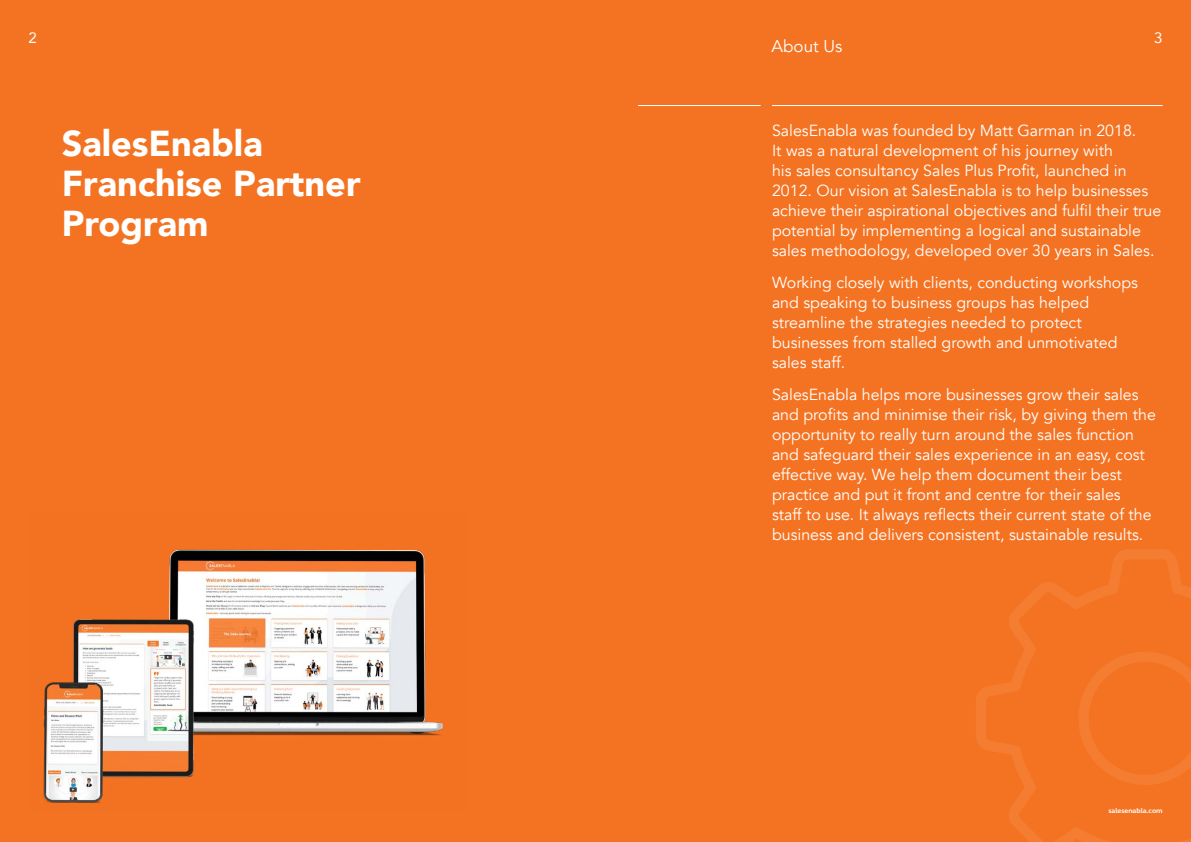
<style>
.page{position:relative;width:1191px;height:842px;background:#f47322}
.page>*{position:absolute;margin:0;border:0;box-sizing:border-box;transform-origin:0 0}
.t1{font:900 36px/40px "Avenir";color:#fff}
.t2{font:17px "Avenir";color:#fff}
.t3{font:16px/20px "Avenir";color:#fff}
.t4{font:15px "Avenir";color:#fff}
.t5{font:700 7px "FS Elliot";color:#fff}
</style>
<div class="page">
<hr style="left:772px;top:105px;width:390px;height:1px;background:#fff">
<hr style="left:638px;top:105px;width:122px;height:1px;background:#fff">
<img style="left:43px;top:549px;width:400px;height:254px">
<svg style="left:976px;top:549px;width:215px;height:293px"></svg>
<p class="t4" style="left:28px;top:26px;width:10px">2</p>
<p class="t4" style="left:1154px;top:26px;width:10px">3</p>
<p class="t2" style="left:771px;top:36px;width:72px">About Us</p>
<h1 class="t1" style="left:62px;top:123px;width:300px">SalesEnabla<br>Franchise Partner<br>Program</h1>
<p class="t3" style="left:772px;top:121px;width:391px">SalesEnabla was founded by Matt Garman in 2018.<br>It was a natural development of his journey with<br>his sales consultancy Sales Plus Profit, launched in 2012. Our vision at SalesEnabla is to help businesses achieve their aspirational objectives and fulfil their true potential by implementing a logical and sustainable sales methodology, developed over 30 years in Sales.</p>
<p class="t3" style="left:772px;top:273px;width:367px">Working closely with clients, conducting workshops and speaking to business groups has helped streamline the strategies needed to protect businesses from stalled growth and unmotivated sales staff.</p>
<p class="t3" style="left:772px;top:385px;width:385px">SalesEnabla helps more businesses grow their sales and profits and minimise their risk, by giving them the opportunity to really turn around the sales function and safeguard their sales experience in an easy, cost effective way. We help them document their best practice and put it front and centre for their sales<br>staff to use. It always reflects their current state of the business and delivers consistent, sustainable results.</p>
<p class="t5" style="left:1108px;top:806px;width:56px">salesenabla.com</p>
</div>
